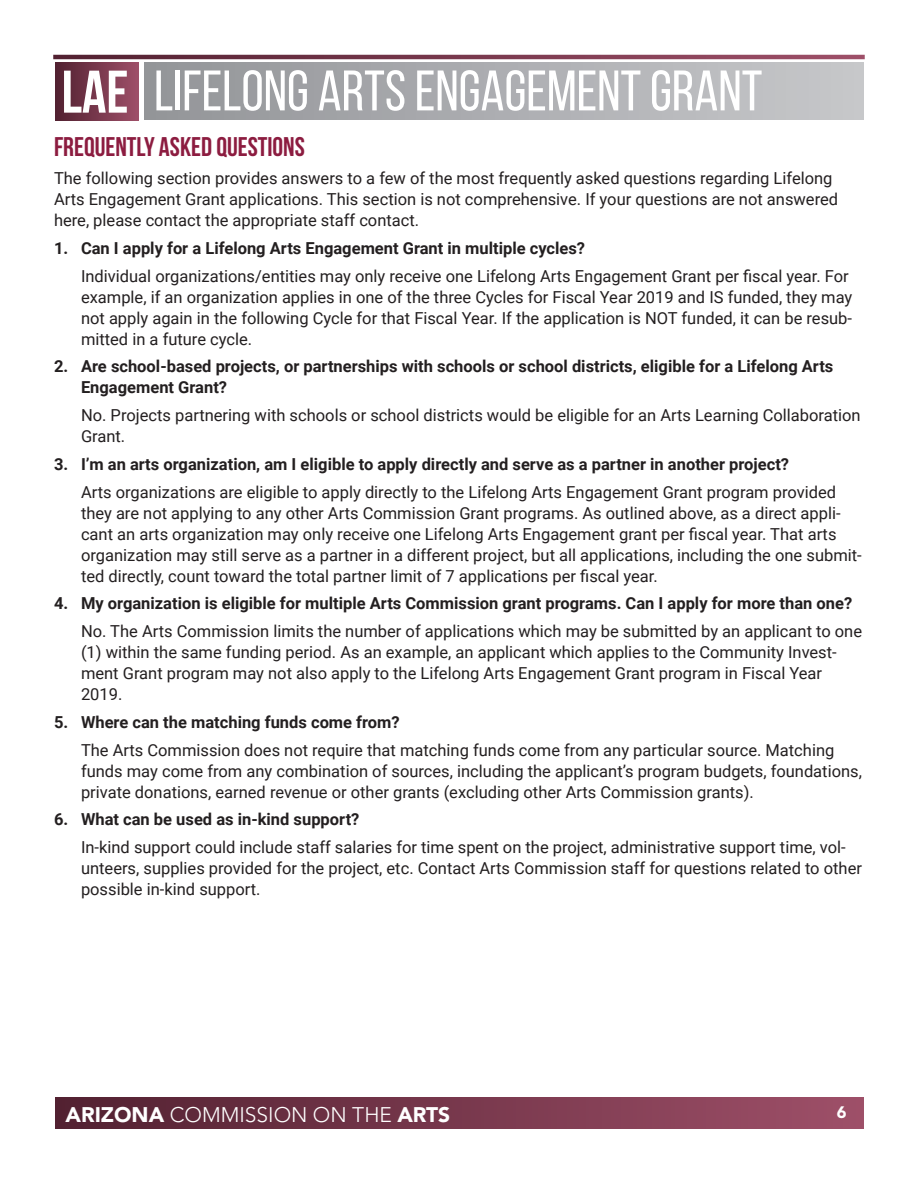
<style>
.page{position:relative;width:918px;height:1188px;background:#fff}
.page>*{position:absolute;margin:0;border:0;box-sizing:border-box;transform-origin:0 0}
.t1{font:57px "Bebas Neue";color:#fff}
.Header_2{font:700 27px "Bebas Neue";color:#8c1c40}
.t2{font:300 21px "Avenir LT Std";color:#fff}
.FAQ{font:16.5px/21px "Roboto";color:#231f20}
.t3{font:700 16.5px/21px "Roboto";color:#231f20}
.Body_1{font:16.5px/21px "Roboto";color:#231f20}
.t4{font:900 16.5px "Avenir LT Std";color:#fff}
.s1{font-weight:700;font-size:60px}
.s2{font-weight:900}
</style>
<div class="page">
<div style="left:145px;top:63px;width:719px;height:57px;background:linear-gradient(to right,#939598,#c7c8ca)"></div>
<div style="left:55px;top:63px;width:83px;height:57px;background:linear-gradient(to right,#512131,#9d4f68)"></div>
<div style="left:55px;top:1098px;width:809px;height:31px;background:linear-gradient(to right,#522131,#9e5069)"></div>
<svg style="left:53px;top:55px;width:812px;height:4px;background:#78384c"></svg>
<h1 class="t1" style="left:62px;top:60px;width:702px"><span class="s1">LAE</span> LIFELONG ARTS ENGAGEMENT GRANT</h1>
<p class="Header_2" style="left:54px;top:132px;width:252px">FREQUENTLY ASKED QUESTIONS</p>
<p class="Body_1" style="left:54px;top:167px;width:786px">The following section provides answers to a few of the most frequently asked questions regarding Lifelong<br>Arts Engagement Grant applications. This section is not comprehensive. If your questions are not answered here, please contact the appropriate staff contact.</p>
<p class="t3" style="left:54px;top:237px;width:533px">1. Can I apply for a Lifelong Arts Engagement Grant in multiple cycles?</p>
<p class="FAQ" style="left:81px;top:265px;width:773px">Individual organizations/entities may only receive one Lifelong Arts Engagement Grant per fiscal year. For example, if an organization applies in one of the three Cycles for Fiscal Year 2019 and IS funded, they may not apply again in the following Cycle for that Fiscal Year. If the application is NOT funded, it can be resub&shy;mitted in a future cycle.</p>
<p class="t3" style="left:81px;top:355px;width:754px;text-indent:-27px">2. Are school-based projects, or partnerships with schools or school districts, eligible for a Lifelong Arts<br>Engagement Grant?</p>
<p class="FAQ" style="left:81px;top:404px;width:781px">No. Projects partnering with schools or school districts would be eligible for an Arts Learning Collaboration<br>Grant.</p>
<p class="t3" style="left:54px;top:453px;width:737px">3. I’m an arts organization, am I eligible to apply directly and serve as a partner in another project?</p>
<p class="FAQ" style="left:81px;top:481px;width:782px">Arts organizations are eligible to apply directly to the Lifelong Arts Engagement Grant program provided they are not applying to any other Arts Commission Grant programs. As outlined above, as a direct appli&shy;cant an arts organization may only receive one Lifelong Arts Engagement grant per fiscal year. That arts organization may still serve as a partner in a different project, but all applications, including the one submit&shy;ted directly, count toward the total partner limit of 7 applications per fiscal year.</p>
<p class="t3" style="left:54px;top:592px;width:800px">4. My organization is eligible for multiple Arts Commission grant programs. Can I apply for more than one?</p>
<p class="FAQ" style="left:81px;top:620px;width:783px">No. The Arts Commission limits the number of applications which may be submitted by an applicant to one (1) within the same funding period. As an example, an applicant which applies to the Community Invest&shy;ment Grant program may not also apply to the Lifelong Arts Engagement Grant program in Fiscal Year 2019.</p>
<p class="t3" style="left:54px;top:711px;width:347px">5. Where can the matching funds come from?</p>
<p class="FAQ" style="left:81px;top:739px;width:782px">The Arts Commission does not require that matching funds come from any particular source. Matching funds may come from any combination of sources, including the applicant’s program budgets, foundations, private donations, earned revenue or other grants (excluding other Arts Commission grants).</p>
<p class="t3" style="left:54px;top:808px;width:307px">6. What can be used as in-kind support?</p>
<p class="FAQ" style="left:81px;top:836px;width:782px">In-kind support could include staff salaries for time spent on the project, administrative support time, vol&shy;unteers, supplies provided for the project, etc. Contact Arts Commission staff for questions related to other possible in-kind support.</p>
<p class="t2" style="left:66px;top:1102px;width:386px"><span class="s2">ARIZONA</span> COMMISSION ON THE <span class="s2">ARTS</span></p>
<p class="t4" style="left:837px;top:1103px;width:11px">6</p>
</div>
